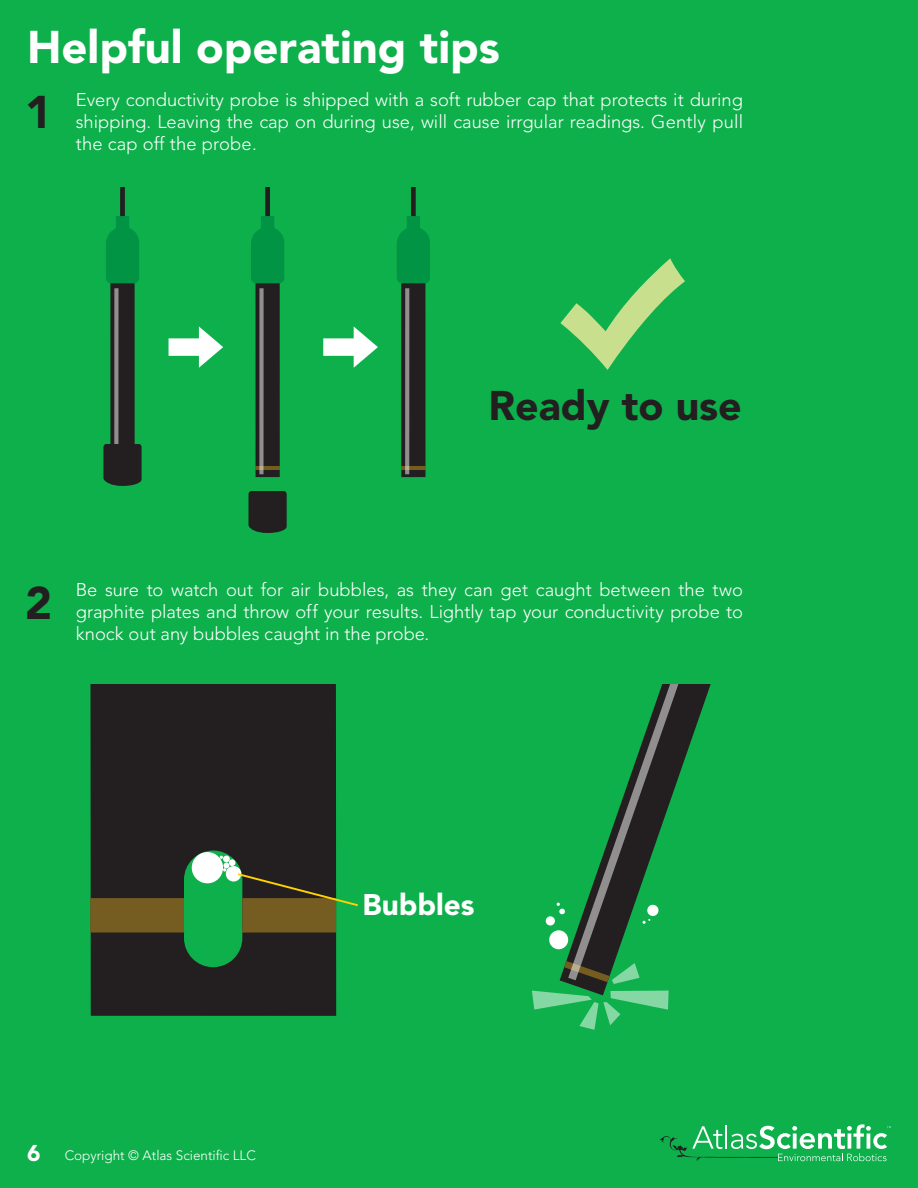
<style>
.page{position:relative;width:918px;height:1188px;background:#0db04b}
.page>*{position:absolute;margin:0;border:0;box-sizing:border-box;transform-origin:0 0}
.t1{font:900 45.45px "Avenir";color:#fff}
.t2{font:900 45.45px "Avenir";color:#231f20}
.t3{font:900 41.1px "Avenir";color:#231f20}
.t4{font:900 29.55px "Avenir";color:#fff}
.t5{font:300 18.3px/22px "Avenir";color:#fff;text-align:justify}
.t6{font:300 13.5px "Avenir";color:#fff}
.s1{font-weight:900;font-size:22.65px}
</style>
<div class="page">
<svg style="left:169px;top:326px;width:54px;height:42px"></svg>
<svg style="left:323px;top:326px;width:55px;height:42px"></svg>
<svg style="left:560px;top:258px;width:125px;height:112px"></svg>
<svg style="left:249px;top:491px;width:38px;height:42px;background:#212522"></svg>
<div style="left:120px;top:185px;width:5px;height:40px;background:#231f20"></div>
<div style="left:110px;top:272px;width:25px;height:205px;background:#231f20"></div>
<div style="left:106px;top:228px;width:33px;height:55px;background:#009444"></div>
<div style="left:116px;top:216px;width:13px;height:17px;background:#009444"></div>
<div style="left:114px;top:288px;width:5px;height:186px;background:#908e8f"></div>
<svg style="left:103px;top:444px;width:39px;height:42px"></svg>
<div style="left:265px;top:185px;width:5px;height:40px;background:#231f20"></div>
<div style="left:256px;top:272px;width:24px;height:205px;background:#231f20"></div>
<div style="left:251px;top:228px;width:33px;height:55px;background:#009444"></div>
<div style="left:261px;top:216px;width:13px;height:17px;background:#009444"></div>
<hr style="left:256px;top:466px;width:24px;height:4px;background:#755c21">
<div style="left:259px;top:288px;width:5px;height:186px;background:#908e8f"></div>
<div style="left:411px;top:185px;width:5px;height:40px;background:#231f20"></div>
<div style="left:401px;top:272px;width:24px;height:205px;background:#231f20"></div>
<div style="left:397px;top:228px;width:33px;height:55px;background:#009444"></div>
<div style="left:407px;top:216px;width:13px;height:17px;background:#009444"></div>
<hr style="left:401px;top:466px;width:24px;height:4px;background:#755c21">
<svg style="left:405px;top:288px;width:4px;height:186px"></svg>
<hr style="left:77px;top:184px;width:668px;height:2px;background:#0eb04b">
<div style="left:549px;top:930px;width:19px;height:19px;background:#fff;border-radius:50%"></div>
<div style="left:546px;top:916px;width:9px;height:10px;background:#fff;border-radius:50%"></div>
<svg style="left:532px;top:991px;width:137px;height:39px"></svg>
<svg style="left:560px;top:684px;width:151px;height:311px"></svg>
<svg style="left:557px;top:684px;width:134px;height:300px"></svg>
<svg style="left:90px;top:684px;width:246px;height:332px;background:#212822"></svg>
<div style="left:90px;top:898px;width:94px;height:35px;background:#755c21"></div>
<div style="left:192px;top:852px;width:31px;height:31px;background:#fff;border-radius:50%"></div>
<div style="left:226px;top:866px;width:15px;height:16px;background:#fff;border-radius:50%"></div>
<div style="left:229px;top:859px;width:6px;height:7px;background:#fff;border-radius:50%"></div>
<svg style="left:220px;top:856px;width:9px;height:16px"></svg>
<div style="left:223px;top:856px;width:7px;height:6px;background:#fff;border-radius:50%"></div>
<svg style="left:236px;top:872px;width:122px;height:61px"></svg>
<svg style="left:660px;top:1124px;width:231px;height:37px"></svg>
<h1 class="t1" style="left:27px;top:20px;width:475px">Helpful operating tips</h1>
<p class="t5" style="left:76px;top:89px;width:669px">Every conductivity probe is shipped with a soft rubber cap that protects it during shipping. Leaving the cap on during use, will cause irrgular readings. Gently pull the cap off the probe.</p>
<h1 class="t2" style="left:25px;top:85px;width:28px">1</h1>
<h2 class="t3" style="left:488px;top:381px;width:255px">Ready to use</h2>
<h1 class="t2" style="left:25px;top:575px;width:28px">2</h1>
<p class="t5" style="left:76px;top:579px;width:669px">Be sure to watch out for air bubbles, as they can get caught between the two graphite plates and throw off your results. Lightly tap your conductivity probe to knock out any bubbles caught in the probe.</p>
<h3 class="t4" style="left:363px;top:887px;width:113px">Bubbles</h3>
<p class="t6" style="left:27px;top:1148px;width:230px"><span class="s1">6</span> Copyright © Atlas Scientific LLC</p>
</div>
